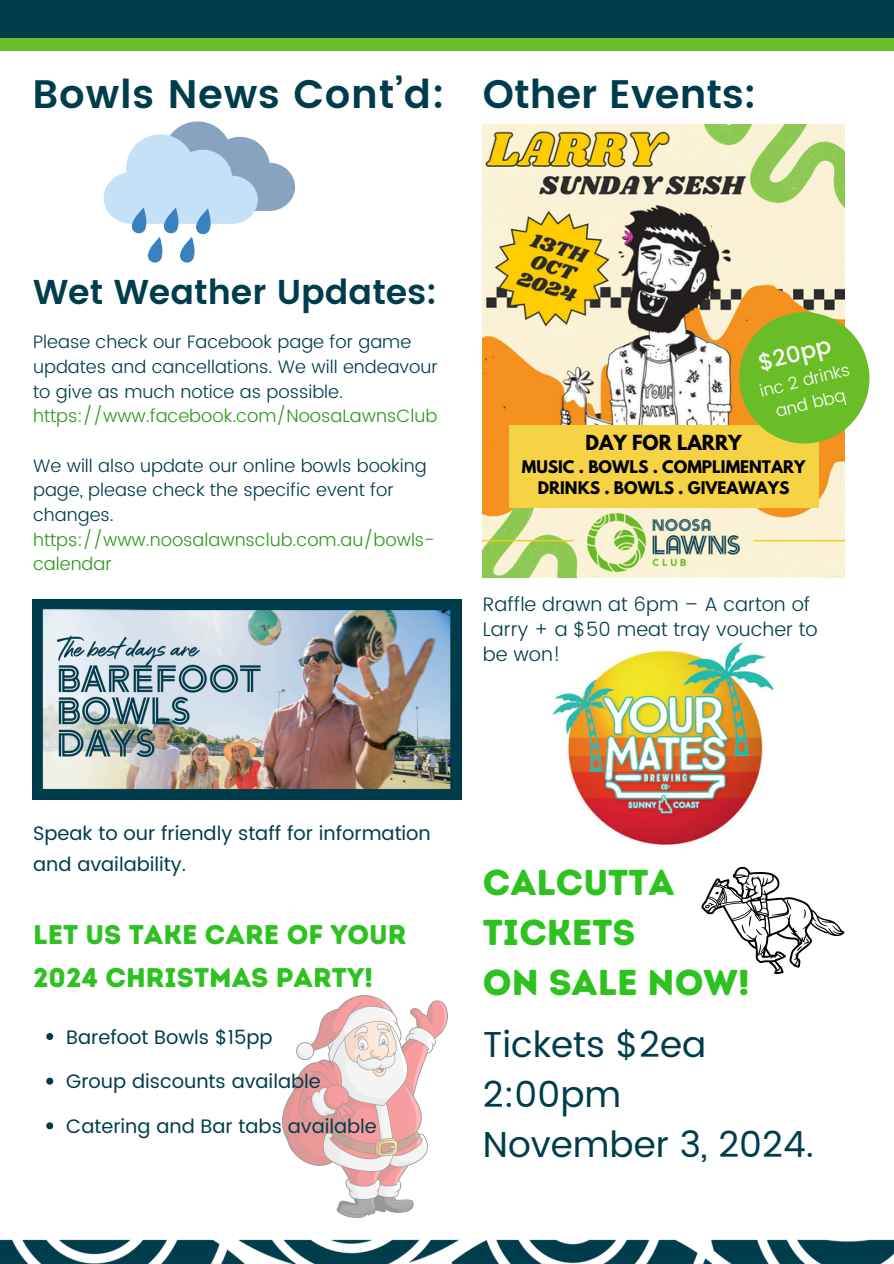
<style>
.page{position:relative;width:894px;height:1264px;background:#fff}
.page>*{position:absolute;margin:0;border:0;box-sizing:border-box;transform-origin:0 0}
.t1{font:600 39.75px "Poppins";letter-spacing:.02em;color:#003d4c}
.t2{font:600 39.75px "Poppins";color:#003d4c}
.t3{font:36px/49.9px "Poppins";color:#003d4c}
.t4{font:36px/49.9px "Intro Rust Base";color:#2ec221}
.t5{font:600 34.5px "Poppins";color:#003d4c}
.t6{font:27px/42.9px "Intro Rust Base";color:#2ec221}
.t7{font:500 22.95px "Poppins";color:#fff}
.t8{font:19.5px/31.5px "Poppins";color:#003d4c}
.t9{font:300 19.5px/24.8px "Poppins";color:#003d4c}
.t10{font:700 18.45px "League Spartan";color:#000}
.t11{font:300 18px/24.6px "Poppins";color:#003d4c}
.t12{font:300 16.95px/23.5px "Poppins";color:#fff;text-align:center}
.t13{font:700 15.45px/21.3px "League Spartan";color:#000;text-align:center}
.s1{color:#2e991d}
</style>
<div class="page">
<div style="left:0;top:0;width:893px;height:51px;background:#69be28"></div>
<div style="left:0;top:0;width:893px;height:38px;background:#003d4c"></div>
<img style="left:0;top:1239px;width:893px;height:24px">
<img style="left:33px;top:599px;width:428px;height:200px">
<svg style="left:104px;top:121px;width:191px;height:141px"></svg>
<img style="left:283px;top:995px;width:164px;height:222px">
<img style="left:482px;top:125px;width:362px;height:452px">
<div style="left:509px;top:425px;width:309px;height:83px;background:#f6d344"></div>
<svg style="left:732px;top:305px;width:138px;height:145px"></svg>
<svg style="left:701px;top:866px;width:143px;height:108px"></svg>
<img style="left:552px;top:642px;width:222px;height:203px">
<svg style="left:46px;top:1033px;width:7px;height:7px"></svg>
<svg style="left:46px;top:1077px;width:7px;height:7px"></svg>
<svg style="left:46px;top:1122px;width:7px;height:7px"></svg>
<p class="t1" style="left:33px;top:71px;width:413px">Bowls News Cont’d:</p>
<p class="t2" style="left:482px;top:71px;width:275px">Other Events:</p>
<p class="t5" style="left:33px;top:272px;width:405px">Wet Weather Updates:</p>
<h6 class="t11" style="left:33px;top:330px;width:406px">Please check our Facebook page for game updates and cancellations. We will endeavour to give as much notice as possible. <span class="s1">https://www.facebook.com/NoosaLawnsClub</span></h6>
<h5 class="t11" style="left:33px;top:453px;width:403px">We will also update our online bowls booking page, please check the specific event for changes. <span class="s1">https://www.noosalawnsclub.com.au/bowls&shy;calendar</span></h5>
<h2 class="t7" style="left:755px;top:350px;width:75px;rotate:-14deg">$20pp</h2>
<p class="t12" style="left:757px;top:380px;width:94px;rotate:-14deg">inc 2 drinks and bbq</p>
<h6 class="t10" style="left:585px;top:433px;width:158px">DAY FOR LARRY</h6>
<h6 class="t13" style="left:521px;top:458px;width:285px">MUSIC . BOWLS . COMPLIMENTARY<br>DRINKS . BOWLS . GIVEAWAYS</h6>
<h1 class="t9" style="left:482px;top:592px;width:336px">Raffle drawn at 6pm – A carton of<br>Larry + a $50 meat tray voucher to be won!</h1>
<p class="t8" style="left:33px;top:817px;width:399px">Speak to our friendly staff for information and availability.</p>
<p class="t6" style="left:33px;top:912px;width:375px">LET US TAKE CARE OF YOUR<br>2024 CHRISTMAS PARTY!</p>
<p class="t8" style="left:66px;top:1021px;width:208px">Barefoot Bowls $15pp</p>
<p class="t8" style="left:66px;top:1065px;width:256px">Group discounts available</p>
<h6 class="t8" style="left:66px;top:1110px;width:312px">Catering and Bar tabs available</h6>
<p class="t4" style="left:482px;top:857px;width:268px">CALCUTTA<br>TICKETS<br>ON SALE NOW!</p>
<p class="t3" style="left:482px;top:1019px;width:332px">Tickets $2ea<br>2:00pm<br>November 3, 2024.</p>
</div>
